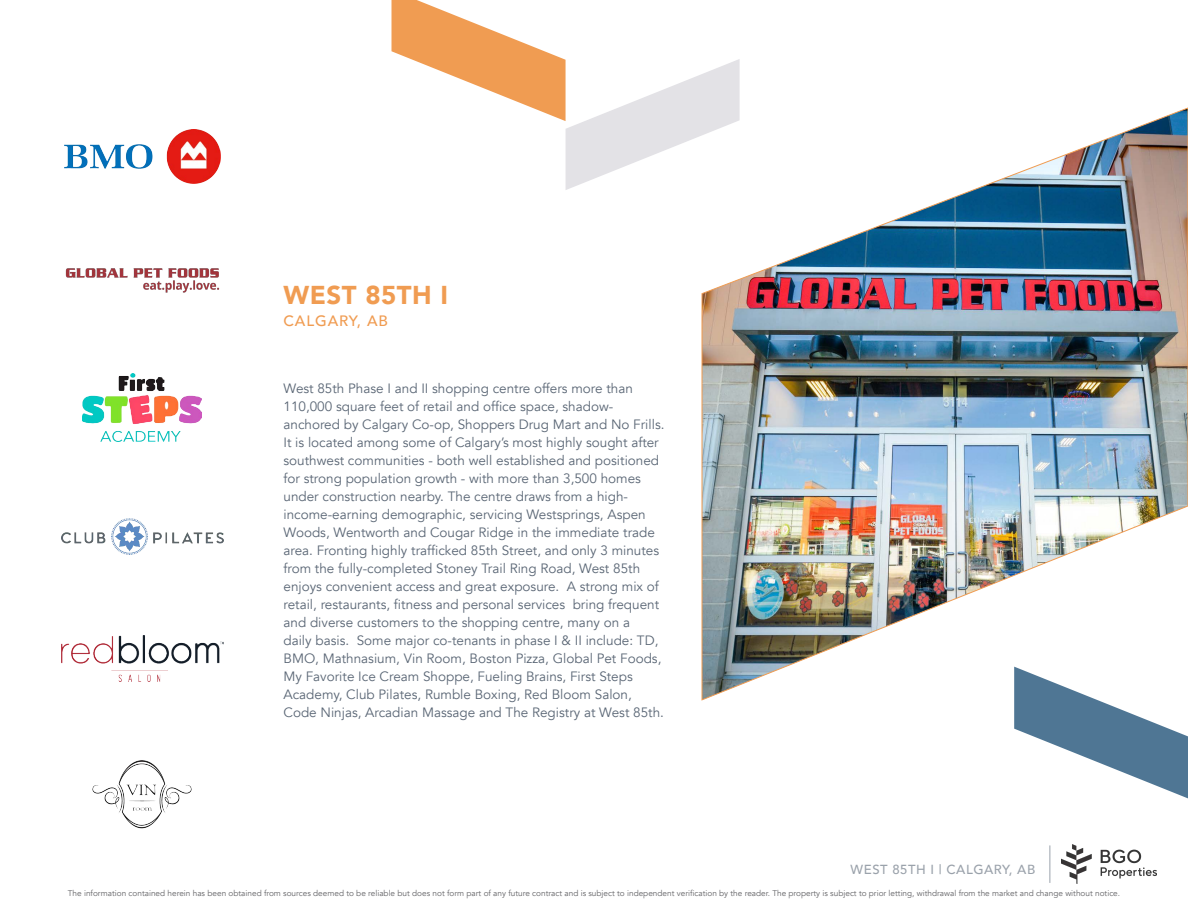
<style>
.page{position:relative;width:1188px;height:918px;background:#fff}
.page>*{position:absolute;margin:0;border:0;box-sizing:border-box;transform-origin:0 0}
.t1{font:900 25.8px "Avenir";letter-spacing:.02em;color:#f09c52}
.t2{font:500 15px "Avenir";letter-spacing:.06em;color:#f09c52}
.t3{font:13.5px/18px "Avenir";color:#5a6675}
.t4{font:500 13.12px "Avenir";letter-spacing:.04em;color:#5a6675}
.t5{font:8.25px "Avenir";color:#636366}
</style>
<div class="page">
<img style="left:1061px;top:844px;width:95px;height:40px">
<hr style="left:1050px;top:845px;width:1px;height:38px;background:#5a6675">
<svg style="left:1014px;top:701px;width:174px;height:97px"></svg>
<img style="left:701px;top:107px;width:487px;height:594px">
<img style="left:83px;top:374px;width:118px;height:67px">
<img style="left:92px;top:760px;width:100px;height:69px">
<img style="left:64px;top:130px;width:156px;height:54px">
<svg style="left:392px;top:0;width:348px;height:190px"></svg>
<img style="left:65px;top:268px;width:155px;height:25px">
<img style="left:61px;top:518px;width:162px;height:37px">
<img style="left:61px;top:636px;width:162px;height:46px">
<p class="t1" style="left:284px;top:273px;width:166px">WEST 85TH I</p>
<p class="t2" style="left:284px;top:308px;width:106px">CALGARY, AB</p>
<p class="t3" style="left:284px;top:380px;width:383px">West 85th Phase I and II shopping centre offers more than 110,000 square feet of retail and office space, shadow&shy;anchored by Calgary Co-op, Shoppers Drug Mart and No Frills.<br>It is located among some of Calgary’s most highly sought after southwest communities - both well established and positioned for strong population growth - with more than 3,500 homes under construction nearby. The centre draws from a high&shy;income-earning demographic, servicing Westsprings, Aspen Woods, Wentworth and Cougar Ridge in the immediate trade area. Fronting highly trafficked 85th Street, and only 3 minutes from the fully-completed Stoney Trail Ring Road, West 85th enjoys convenient access and great exposure. A strong mix of retail, restaurants, fitness and personal services bring frequent and diverse customers to the shopping centre, many on a<br>daily basis. Some major co-tenants in phase I &amp; II include: TD, BMO, Mathnasium, Vin Room, Boston Pizza, Global Pet Foods, My Favorite Ice Cream Shoppe, Fueling Brains, First Steps Academy, Club Pilates, Rumble Boxing, Red Bloom Salon, Code Ninjas, Arcadian Massage and The Registry at West 85th.</p>
<p class="t4" style="left:851px;top:858px;width:186px">WEST 85TH I | CALGARY, AB</p>
<p class="t5" style="left:68px;top:888px;width:1054px">The information contained herein has been obtained from sources deemed to be reliable but does not form part of any future contract and is subject to independent verification by the reader. The property is subject to prior letting, withdrawal from the market and change without notice.</p>
</div>
